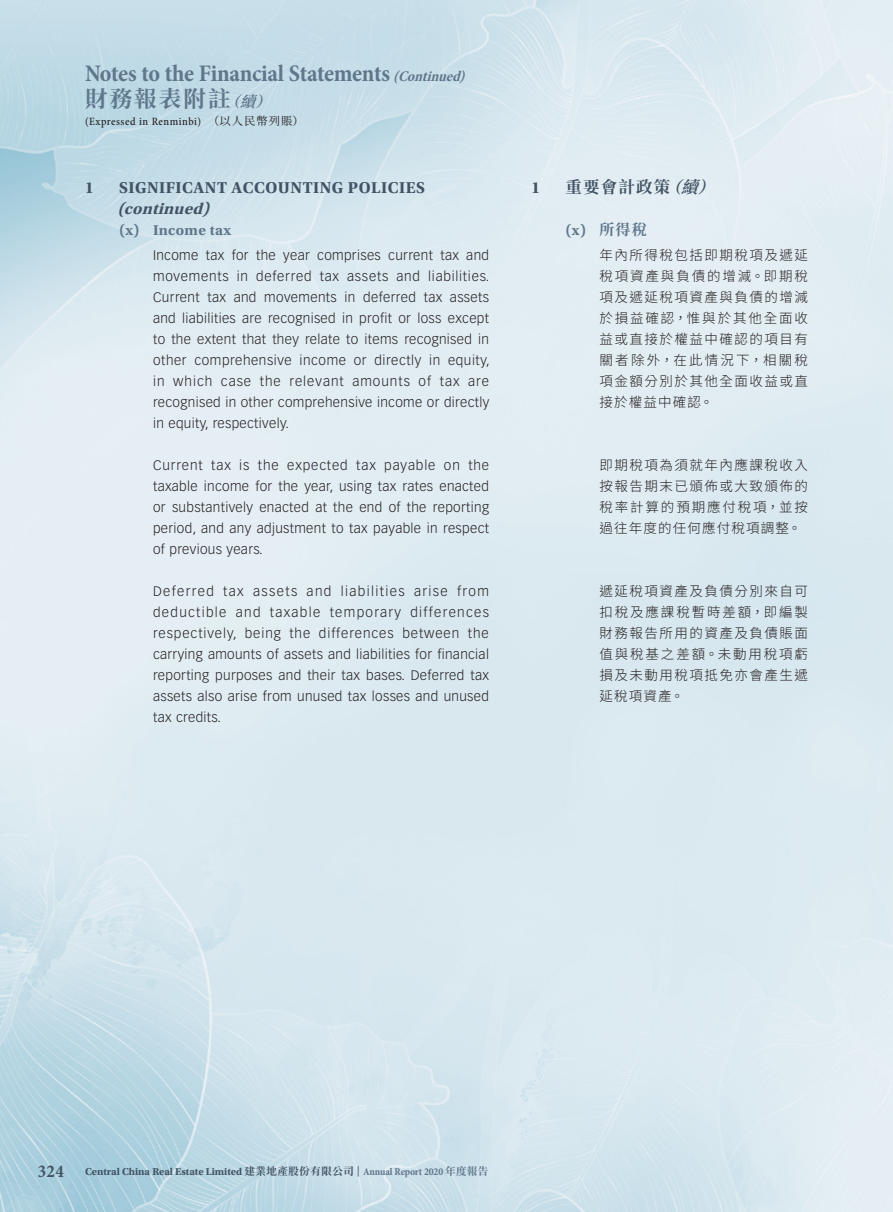
<style>
.page{position:relative;width:893px;height:1212px;background:#fff}
.page>*{position:absolute;margin:0;border:0;box-sizing:border-box;transform-origin:0 0}
.t1{font:700 condensed 24px "Minion Pro";letter-spacing:-.01em;color:#5f768b}
.t2{font:700 22.5px "Source Han Serif TC";letter-spacing:.095em;color:#5f768b}
.Heading_1{font:700 16.5px/21px "Utopia Std";letter-spacing:.03em;color:#415364}
.C_Heading_1{font:700 16.5px "Source Han Serif TC";letter-spacing:.07em;color:#415364}
.C_Heading_1-2{font:700 16.5px "Utopia Std";color:#415364}
.Heading_2{font:700 15px "Utopia Std";letter-spacing:.02em;color:#5f768b}
.C_Heading_2{font:700 15px "Utopia Std";color:#5f768b}
.Body_Text{font:300 13.5px/21px "Vectora LT Std";letter-spacing:.025em;color:#231f20;text-align:justify}
.C_Body_Text{font:300 13.5px/21px "Source Han Sans TC";letter-spacing:.11em;color:#231f20;text-align:justify}
.t3{font:500 condensed 11.25px "Minion Pro";letter-spacing:.045em;color:#231f20}
.t4{font:700 10.5px "Utopia Std";letter-spacing:-.005em;color:#415364}
.s1{font-style:italic;font-size:15px}
.s2{font-family:"Source Han Serif TC";font-weight:400;font-stretch:normal}
.s3{font-style:italic}
.s4{font-family:"Source Han Serif TC"}
.s5{font-family:"Minion Pro";font-stretch:condensed;font-size:18px}
.s6{font-family:"Vectora LT Std";color:#5f768b}
.s7{font-family:"Minion Pro";font-stretch:condensed;color:#5f768b}
.s8{font-family:"Source Han Serif TC";color:#5f768b}
</style>
<div class="page">
<img style="left:0;top:0;width:893px;height:1212px">
<h1 class="t1" style="left:85px;top:57px;width:386px">Notes to the Financial Statements <span class="s1">(Continued)</span></h1>
<h2 class="t2" style="left:85px;top:86px;width:198px">財務報表附註<span class="s1">（續）</span></h2>
<p class="t3" style="left:85px;top:114px;width:220px">(Expressed in Renminbi) <span class="s2">（以人民幣列賬）</span></p>
<p class="Heading_1" style="left:85px;top:177px;width:10px">1</p>
<p class="Heading_1" style="left:117px;top:177px;width:309px">SIGNIFICANT ACCOUNTING POLICIES <span class="s3">(continued)</span></p>
<p class="Heading_2" style="left:119px;top:222px;width:114px">(x) Income tax</p>
<p class="Body_Text" style="left:153px;top:245px;width:338px">Income tax for the year comprises current tax and movements in deferred tax assets and liabilities.<br>Current tax and movements in deferred tax assets and liabilities are recognised in profit or loss except to the extent that they relate to items recognised in other comprehensive income or directly in equity, in which case the relevant amounts of tax are recognised in other comprehensive income or directly in equity, respectively.</p>
<p class="Body_Text" style="left:153px;top:455px;width:338px">Current tax is the expected tax payable on the taxable income for the year, using tax rates enacted or substantively enacted at the end of the reporting period, and any adjustment to tax payable in respect of previous years.</p>
<p class="Body_Text" style="left:153px;top:581px;width:337px">Deferred tax assets and liabilities arise from deductible and taxable temporary differences respectively, being the differences between the carrying amounts of assets and liabilities for financial reporting purposes and their tax bases. Deferred tax assets also arise from unused tax losses and unused tax credits.</p>
<p class="C_Heading_1-2" style="left:531px;top:178px;width:10px">1</p>
<p class="C_Heading_1" style="left:566px;top:178px;width:163px">重要會計政策<span class="s3">（續）</span></p>
<p class="C_Heading_2" style="left:566px;top:222px;width:83px">(x) <span class="s4">所得稅</span></p>
<p class="C_Body_Text" style="left:600px;top:245px;width:210px">年內所得稅包括即期稅項及遞延稅項資產與負債的增減。即期稅項及遞延稅項資產與負債的增減於損益確認，惟與於其他全面收益或直接於權益中確認的項目有關者除外，在此情況下，相關稅項金額分別於其他全面收益或直接於權益中確認。</p>
<p class="C_Body_Text" style="left:600px;top:455px;width:210px">即期稅項為須就年內應課稅收入按報告期末已頒佈或大致頒佈的稅率計算的預期應付稅項，並按過往年度的任何應付稅項調整。</p>
<p class="C_Body_Text" style="left:600px;top:581px;width:210px">遞延稅項資產及負債分別來自可扣稅及應課稅暫時差額，即編製財務報告所用的資產及負債賬面值與稅基之差額。未動用稅項虧損及未動用稅項抵免亦會產生遞延稅項資產。</p>
<p class="t4" style="left:38px;top:1166px;width:452px"><span class="s5">324</span> Central China Real Estate Limited <span class="s4">建業地產股份有限公司</span> <span class="s6">|</span> <span class="s7">Annual Report 2020</span> <span class="s8">年度報告</span></p>
</div>
